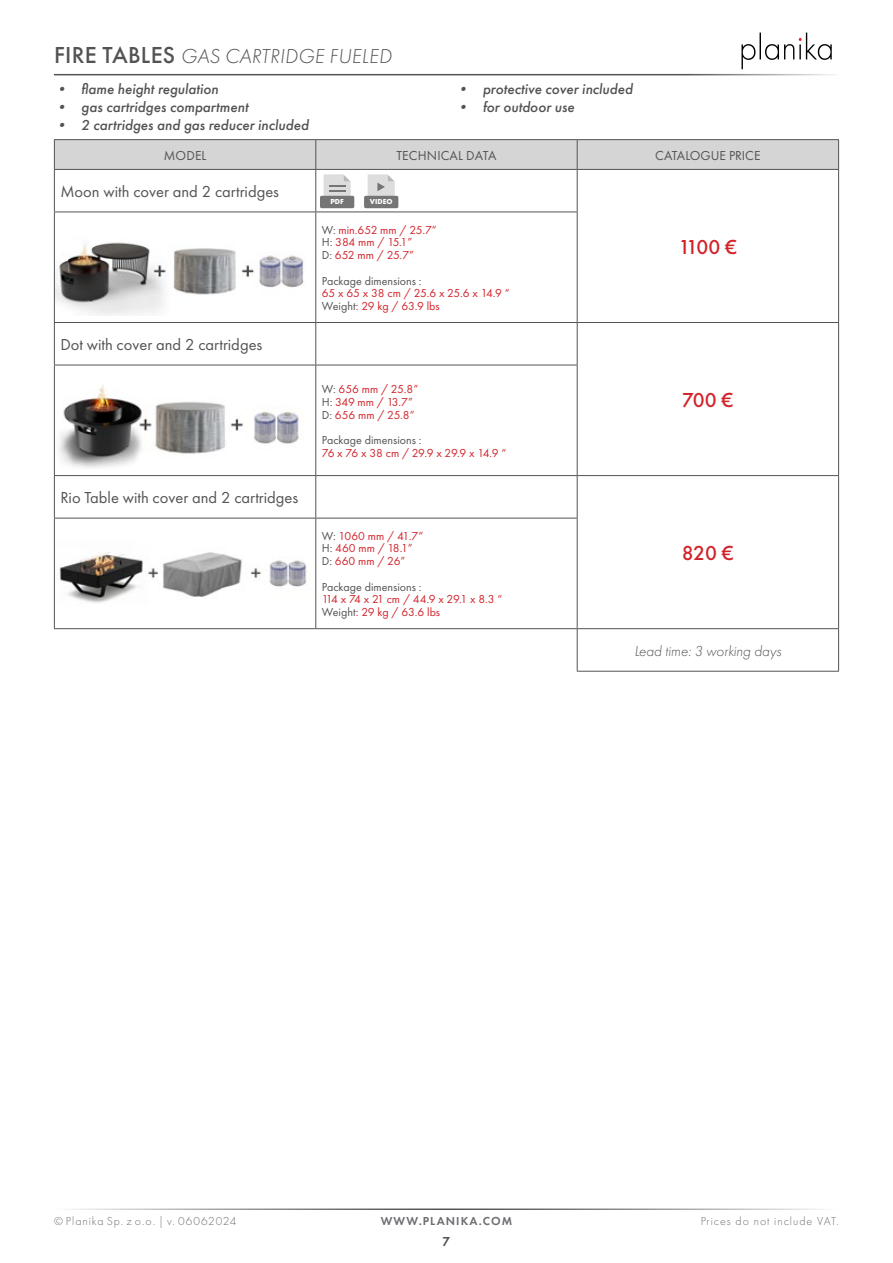
<style>
.page{position:relative;width:893px;height:1263px;background:#fff}
.page>*{position:absolute;margin:0;border:0;box-sizing:border-box;transform-origin:0 0}
.t1{font:italic 300 21px "Futura PT";letter-spacing:.01em;color:#535353}
.t2{font:500 21px "Futura PT";letter-spacing:-.035em;color:#d2232a}
.t3{font:16.5px "Futura PT";color:#535353}
.t4{font:italic 500 15px "Futura PT";color:#535353}
.t5{font:italic 300 15px "Futura PT";color:#535353}
.t6{font:13.5px "Futura PT";color:#535353}
.t7{font:600 13.5px "Futura PT";color:#535353}
.t8{font:12px/12.8px "Futura PT";color:#d2232a}
.t9{font:12px "Futura PT";color:#535353}
.t10{font:300 12px "Futura PT";letter-spacing:.08em;color:#6d6e71}
.t11{font:12px "Futura PT";letter-spacing:-.035em;color:#d2232a}
.t12{font:600 12px "Futura PT";letter-spacing:.09em;color:#6d6e71}
.t13{font:700 7.5px "Futura PT";color:#fff}
.s1{font-weight:500;font-style:normal;font-size:24px}
.s2{color:#535353}
</style>
<div class="page">
<hr style="left:54px;top:74px;width:785px;height:1px;background:#535353">
<svg style="left:741px;top:33px;width:91px;height:36px"></svg>
<hr style="left:54px;top:1209px;width:785px;height:1px;background:#000">
<hr style="left:54px;top:139px;width:262px;height:1px;background:#535353">
<hr style="left:316px;top:139px;width:261px;height:1px;background:#535353">
<hr style="left:577px;top:139px;width:262px;height:1px;background:#535353">
<hr style="left:54px;top:170px;width:1px;height:42px;background:#535353">
<hr style="left:315px;top:170px;width:1px;height:42px;background:#535353">
<hr style="left:577px;top:170px;width:1px;height:42px;background:#535353">
<hr style="left:838px;top:170px;width:1px;height:42px;background:#535353">
<hr style="left:54px;top:212px;width:262px;height:1px;background:#535353">
<hr style="left:54px;top:212px;width:1px;height:110px;background:#535353">
<hr style="left:316px;top:212px;width:262px;height:1px;background:#535353">
<hr style="left:315px;top:212px;width:1px;height:110px;background:#535353">
<hr style="left:577px;top:212px;width:1px;height:110px;background:#535353">
<hr style="left:838px;top:212px;width:1px;height:110px;background:#535353">
<hr style="left:54px;top:322px;width:262px;height:1px;background:#535353">
<hr style="left:54px;top:323px;width:1px;height:42px;background:#535353">
<hr style="left:316px;top:322px;width:261px;height:1px;background:#535353">
<hr style="left:315px;top:323px;width:1px;height:42px;background:#535353">
<hr style="left:577px;top:322px;width:262px;height:1px;background:#535353">
<hr style="left:577px;top:323px;width:1px;height:42px;background:#535353">
<hr style="left:838px;top:323px;width:1px;height:42px;background:#535353">
<hr style="left:54px;top:365px;width:262px;height:1px;background:#535353">
<hr style="left:54px;top:365px;width:1px;height:110px;background:#535353">
<hr style="left:316px;top:365px;width:262px;height:1px;background:#535353">
<hr style="left:315px;top:365px;width:1px;height:110px;background:#535353">
<hr style="left:577px;top:365px;width:1px;height:110px;background:#535353">
<hr style="left:838px;top:365px;width:1px;height:110px;background:#535353">
<hr style="left:54px;top:475px;width:262px;height:1px;background:#535353">
<hr style="left:54px;top:476px;width:1px;height:42px;background:#535353">
<hr style="left:316px;top:475px;width:261px;height:1px;background:#535353">
<hr style="left:315px;top:476px;width:1px;height:42px;background:#535353">
<hr style="left:577px;top:475px;width:262px;height:1px;background:#535353">
<hr style="left:577px;top:476px;width:1px;height:42px;background:#535353">
<hr style="left:838px;top:476px;width:1px;height:42px;background:#535353">
<hr style="left:54px;top:518px;width:262px;height:1px;background:#535353">
<hr style="left:54px;top:518px;width:1px;height:110px;background:#535353">
<hr style="left:316px;top:518px;width:262px;height:1px;background:#535353">
<hr style="left:315px;top:518px;width:1px;height:110px;background:#535353">
<hr style="left:577px;top:518px;width:1px;height:110px;background:#535353">
<hr style="left:838px;top:518px;width:1px;height:110px;background:#535353">
<hr style="left:577px;top:628px;width:262px;height:1px;background:#535353">
<hr style="left:838px;top:629px;width:1px;height:42px;background:#535353">
<hr style="left:577px;top:671px;width:262px;height:1px;background:#535353">
<hr style="left:54px;top:628px;width:262px;height:1px;background:#535353">
<hr style="left:316px;top:628px;width:261px;height:1px;background:#535353">
<hr style="left:577px;top:629px;width:1px;height:42px;background:#535353">
<img style="left:55px;top:242px;width:249px;height:74px">
<img style="left:59px;top:386px;width:240px;height:82px">
<img style="left:59px;top:552px;width:248px;height:51px">
<svg style="left:54px;top:140px;width:785px;height:68px"></svg>
<h1 class="t1" style="left:54px;top:44px;width:339px"><span class="s1">FIRE TABLES</span> GAS CARTRIDGE FUELED</h1>
<p class="t4" style="left:54px;top:80px;width:166px">• flame height regulation</p>
<p class="t4" style="left:54px;top:98px;width:196px">• gas cartridges compartment</p>
<p class="t4" style="left:54px;top:116px;width:256px">• 2 cartridges and gas reducer included</p>
<p class="t4" style="left:456px;top:80px;width:179px">• protective cover included</p>
<p class="t4" style="left:456px;top:98px;width:120px">• for outdoor use</p>
<p class="t6" style="left:164px;top:147px;width:44px">MODEL</p>
<p class="t6" style="left:396px;top:147px;width:102px">TECHNICAL DATA</p>
<p class="t6" style="left:655px;top:147px;width:107px">CATALOGUE PRICE</p>
<h2 class="t3" style="left:60px;top:182px;width:220px">Moon with cover and 2 cartridges</h2>
<h1 class="t2" style="left:679px;top:234px;width:60px">1100 €</h1>
<p class="t13" style="left:330px;top:197px;width:15px">PDF</p>
<p class="t13" style="left:370px;top:197px;width:24px">VIDEO</p>
<p class="t8" style="left:322px;top:223px;width:117px"><span class="s2">W:</span> min.652 mm / 25.7”<br><span class="s2">H:</span> 384 mm / 15.1”<br><span class="s2">D:</span> 652 mm / 25.7”</p>
<p class="t9" style="left:322px;top:273px;width:101px">Package dimensions :</p>
<p class="t8" style="left:322px;top:287px;width:189px">65 x 65 x 38 cm / 25.6 x 25.6 x 14.9 “<br><span class="s2">Weight</span>: 29 kg / 63.9 lbs</p>
<h2 class="t3" style="left:60px;top:335px;width:204px">Dot with cover and 2 cartridges</h2>
<h2 class="t3" style="left:60px;top:488px;width:240px">Rio Table with cover and 2 cartridges</h2>
<p class="t8" style="left:322px;top:383px;width:98px"><span class="s2">W:</span> 656 mm / 25.8”<br><span class="s2">H:</span> 349 mm / 13.7”<br><span class="s2">D:</span> 656 mm / 25.8”</p>
<p class="t9" style="left:322px;top:433px;width:101px">Package dimensions :</p>
<p class="t11" style="left:322px;top:446px;width:186px">76 x 76 x 38 cm / 29.9 x 29.9 x 14.9 “</p>
<p class="t8" style="left:322px;top:529px;width:103px"><span class="s2">W:</span> 1060 mm / 41.7”<br><span class="s2">H:</span> 460 mm / 18.1”<br><span class="s2">D:</span> 660 mm / 26”</p>
<p class="t9" style="left:322px;top:580px;width:101px">Package dimensions :</p>
<p class="t8" style="left:322px;top:593px;width:182px">114 x 74 x 21 cm / 44.9 x 29.1 x 8.3 “<br><span class="s2">Weight</span>: 29 kg / 63.6 lbs</p>
<h1 class="t2" style="left:682px;top:387px;width:53px">700 €</h1>
<h1 class="t2" style="left:682px;top:540px;width:53px">820 €</h1>
<p class="t5" style="left:634px;top:642px;width:148px">Lead time: 3 working days</p>
<p class="t10" style="left:54px;top:1214px;width:184px">© Planika Sp. z o.o. | v. 06062024</p>
<p class="t12" style="left:381px;top:1213px;width:133px">WWW.PLANIKA.COM</p>
<p class="t10" style="left:701px;top:1214px;width:140px">Prices do not include VAT.</p>
<p class="t7" style="left:443px;top:1233px;width:9px">7</p>
</div>
